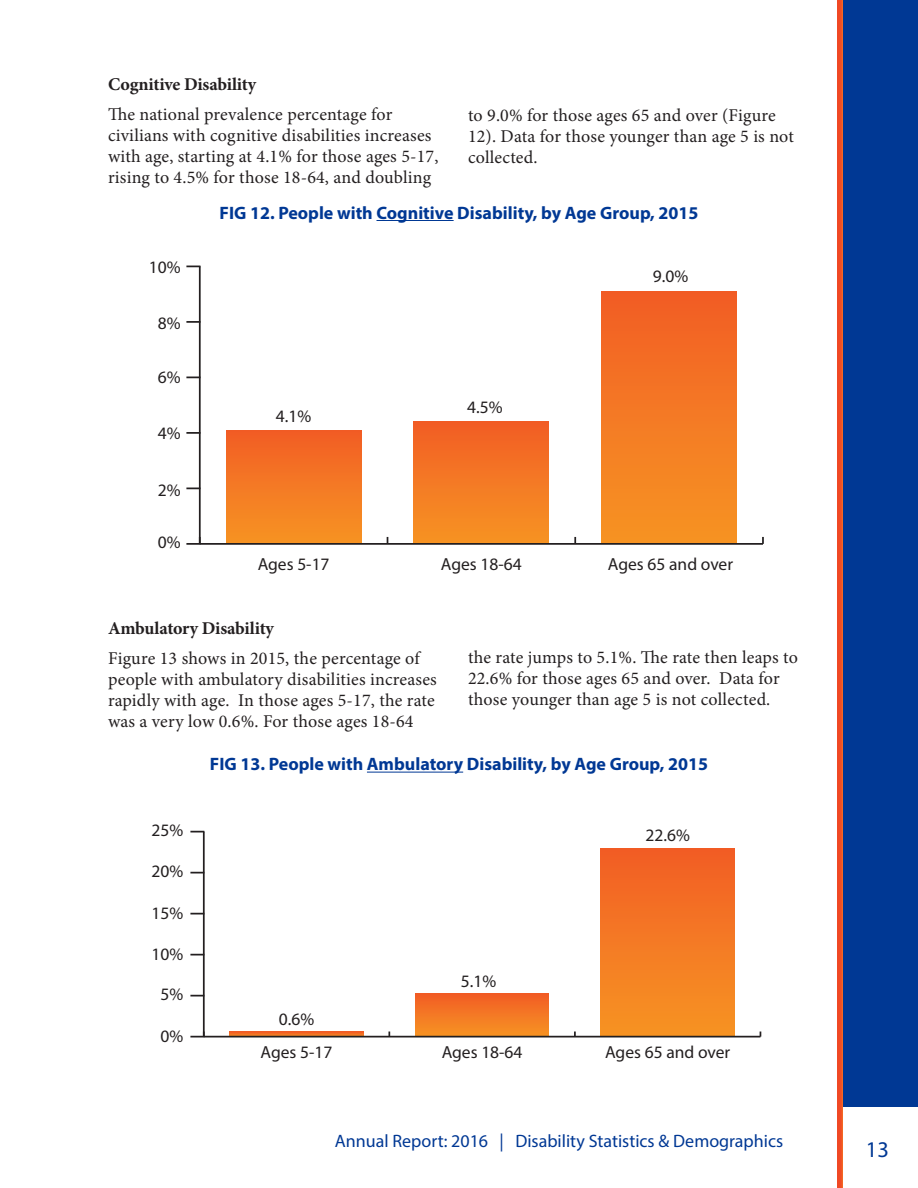
<style>
.page{position:relative;width:918px;height:1188px;background:#fff}
.page>*{position:absolute;margin:0;border:0;box-sizing:border-box;transform-origin:0 0}
.t1{font:22.5px "Myriad Pro";color:#003894}
.t2{font:18px/21px "Minion Pro";letter-spacing:.01em;color:#231f20}
.t3{font:700 18px "Myriad Pro";color:#003894}
.t4{font:18px "Myriad Pro";color:#003894}
.t5{font:700 18px "Minion Pro";letter-spacing:-.01em;color:#231f20}
.t6{font:17.55px "Myriad Pro";color:#231f20}
</style>
<div class="page">
<div style="left:837px;top:0;width:81px;height:1188px;background:#003894"></div>
<div style="left:842px;top:1107px;width:76px;height:81px;background:#fff"></div>
<div style="left:837px;top:0;width:6px;height:1188px;background:#f04a24"></div>
<hr style="left:377px;top:220px;width:77px;height:1px;background:#003894">
<hr style="left:367px;top:772px;width:96px;height:1px;background:#003894">
<div style="left:226px;top:430px;width:135px;height:114px;background:linear-gradient(to bottom,#f25d25,#f69423)"></div>
<div style="left:414px;top:422px;width:135px;height:122px;background:linear-gradient(to bottom,#f25d25,#f69423)"></div>
<div style="left:602px;top:291px;width:135px;height:253px;background:linear-gradient(to bottom,#f25d25,#f69523)"></div>
<hr style="left:200px;top:543px;width:563px;height:2px;background:#231f20">
<svg style="left:574px;top:537px;width:2px;height:6px"></svg>
<svg style="left:762px;top:537px;width:2px;height:7px"></svg>
<hr style="left:199px;top:266px;width:2px;height:278px;background:#231f20">
<svg style="left:186px;top:537px;width:15px;height:8px"></svg>
<svg style="left:186px;top:488px;width:15px;height:1px"></svg>
<svg style="left:186px;top:432px;width:15px;height:2px"></svg>
<svg style="left:186px;top:377px;width:15px;height:1px"></svg>
<svg style="left:186px;top:321px;width:15px;height:2px"></svg>
<svg style="left:186px;top:266px;width:15px;height:1px"></svg>
<svg style="left:230px;top:1032px;width:133px;height:4px"></svg>
<div style="left:415px;top:994px;width:134px;height:43px;background:linear-gradient(to bottom,#f25d25,#f69423)"></div>
<div style="left:601px;top:848px;width:133px;height:189px;background:linear-gradient(to bottom,#f25d25,#f69523)"></div>
<hr style="left:204px;top:1036px;width:556px;height:2px;background:#231f20">
<hr style="left:203px;top:832px;width:2px;height:205px;background:#231f20">
<svg style="left:190px;top:1032px;width:15px;height:6px"></svg>
<svg style="left:190px;top:995px;width:13px;height:2px"></svg>
<svg style="left:190px;top:954px;width:13px;height:2px"></svg>
<svg style="left:190px;top:913px;width:13px;height:2px"></svg>
<svg style="left:190px;top:872px;width:13px;height:1px"></svg>
<svg style="left:190px;top:831px;width:14px;height:1px"></svg>
<p class="t5" style="left:108px;top:71px;width:150px">Cognitive Disability</p>
<p class="t2" style="left:108px;top:103px;width:332px">The national prevalence percentage for civilians with cognitive disabilities increases with age, starting at 4.1% for those ages 5-17, rising to 4.5% for those 18-64, and doubling</p>
<p class="t2" style="left:468px;top:105px;width:327px">to 9.0% for those ages 65 and over (Figure<br>12). Data for those younger than age 5 is not collected.</p>
<p class="t6" style="left:149px;top:258px;width:33px">10%</p>
<p class="t6" style="left:158px;top:313px;width:24px">8%</p>
<p class="t6" style="left:158px;top:367px;width:24px">6%</p>
<p class="t6" style="left:158px;top:423px;width:24px">4%</p>
<p class="t6" style="left:158px;top:480px;width:24px">2%</p>
<p class="t6" style="left:158px;top:533px;width:24px">0%</p>
<p class="t3" style="left:220px;top:201px;width:480px">FIG 12. People with Cognitive Disability, by Age Group, 2015</p>
<p class="t6" style="left:276px;top:406px;width:37px">4.1%</p>
<p class="t6" style="left:467px;top:397px;width:37px">4.5%</p>
<p class="t6" style="left:653px;top:266px;width:37px">9.0%</p>
<p class="t6" style="left:258px;top:554px;width:73px">Ages 5-17</p>
<p class="t6" style="left:441px;top:554px;width:82px">Ages 18-64</p>
<p class="t6" style="left:608px;top:554px;width:127px">Ages 65 and over</p>
<p class="t5" style="left:108px;top:616px;width:168px">Ambulatory Disability</p>
<p class="t2" style="left:108px;top:648px;width:330px">Figure 13 shows in 2015, the percentage of people with ambulatory disabilities increases rapidly with age. In those ages 5-17, the rate was a very low 0.6%. For those ages 18-64</p>
<p class="t2" style="left:468px;top:647px;width:332px">the rate jumps to 5.1%. The rate then leaps to<br>22.6% for those ages 65 and over. Data for those younger than age 5 is not collected.</p>
<p class="t6" style="left:151px;top:821px;width:33px">25%</p>
<p class="t6" style="left:151px;top:862px;width:33px">20%</p>
<p class="t6" style="left:151px;top:903px;width:33px">15%</p>
<p class="t6" style="left:151px;top:945px;width:33px">10%</p>
<p class="t6" style="left:160px;top:985px;width:24px">5%</p>
<p class="t6" style="left:160px;top:1027px;width:24px">0%</p>
<p class="t3" style="left:210px;top:753px;width:500px">FIG 13. People with Ambulatory Disability, by Age Group, 2015</p>
<p class="t6" style="left:279px;top:1009px;width:37px">0.6%</p>
<p class="t6" style="left:461px;top:971px;width:37px">5.1%</p>
<p class="t6" style="left:646px;top:826px;width:46px">22.6%</p>
<p class="t6" style="left:261px;top:1043px;width:73px">Ages 5-17</p>
<p class="t6" style="left:442px;top:1043px;width:82px">Ages 18-64</p>
<p class="t6" style="left:605px;top:1043px;width:127px">Ages 65 and over</p>
<p class="t4" style="left:335px;top:1130px;width:450px">Annual Report: 2016 | Disability Statistics &amp; Demographics</p>
<p class="t1" style="left:866px;top:1136px;width:25px">13</p>
</div>
